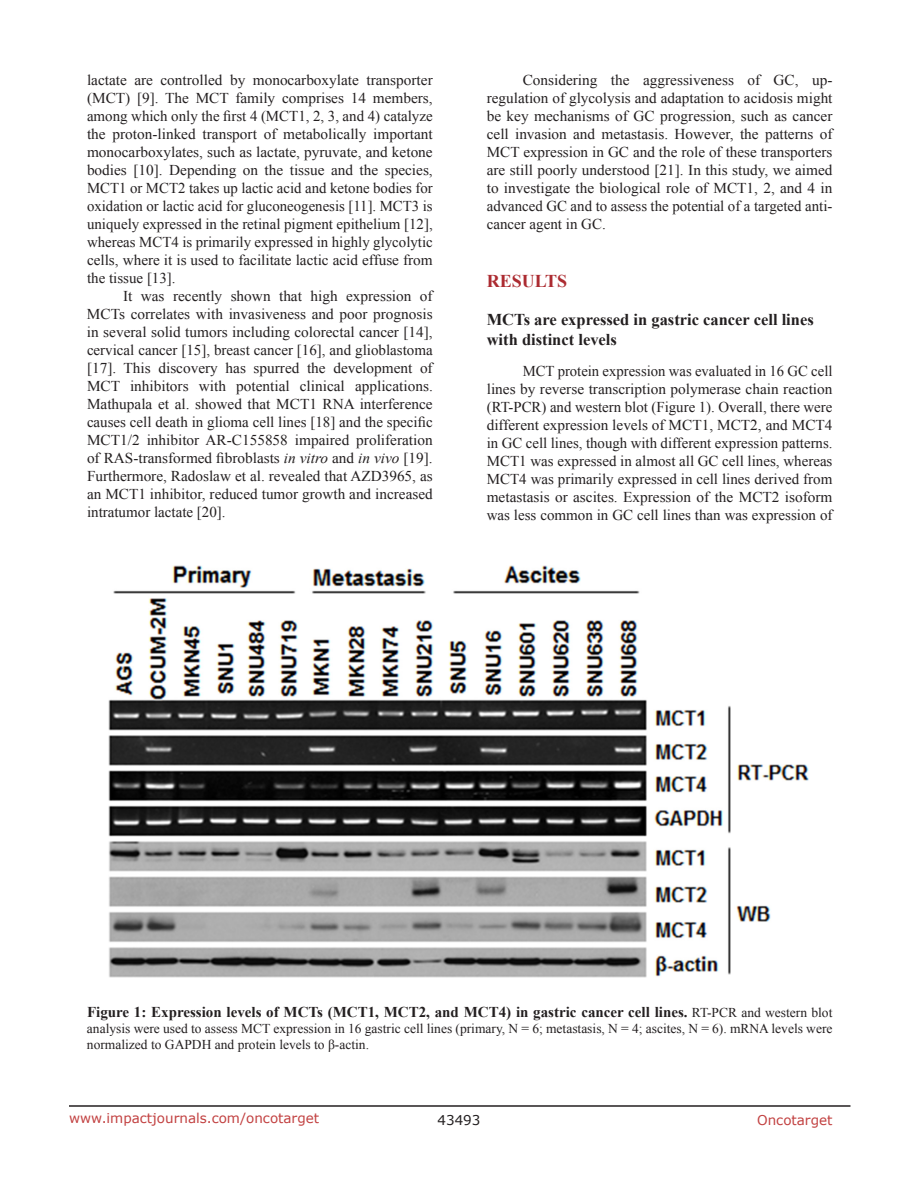
<style>
.page{position:relative;width:918px;height:1188px;background:#fff}
.page>*{position:absolute;margin:0;border:0;box-sizing:border-box;transform-origin:0 0}
.t1{font:700 18px "Times New Roman";color:#ac2b31}
.t2{font:700 16.5px/19.8px "Times New Roman";color:#231f20}
.t3{font:15px/18px "Times New Roman";color:#231f20;text-align:justify}
.t4{font:700 15px "Times New Roman";color:#231f20}
.t5{font:13.5px/16.2px "Times New Roman";color:#231f20}
.t6{font:13.5px "Verdana";color:#c24141}
.t7{font:13.5px "Verdana";color:#231f20}
.s1{font-style:italic}
.s2{font-weight:400;font-size:13.5px}
</style>
<div class="page">
<hr style="left:69px;top:1105px;width:781px;height:2px;background:#231f20">
<img style="left:109px;top:566px;width:700px;height:412px">
<p class="t3" style="left:87px;top:71px;width:347px">lactate are controlled by monocarboxylate transporter (MCT) [9]. The MCT family comprises 14 members, among which only the first 4 (MCT1, 2, 3, and 4) catalyze the proton-linked transport of metabolically important monocarboxylates, such as lactate, pyruvate, and ketone bodies [10]. Depending on the tissue and the species, MCT1 or MCT2 takes up lactic acid and ketone bodies for oxidation or lactic acid for gluconeogenesis [11]. MCT3 is uniquely expressed in the retinal pigment epithelium [12], whereas MCT4 is primarily expressed in highly glycolytic cells, where it is used to facilitate lactic acid effuse from the tissue [13].</p>
<p class="t3" style="left:87px;top:287px;width:347px;text-indent:36px">It was recently shown that high expression of MCTs correlates with invasiveness and poor prognosis in several solid tumors including colorectal cancer [14], cervical cancer [15], breast cancer [16], and glioblastoma [17]. This discovery has spurred the development of MCT inhibitors with potential clinical applications.<br>Mathupala et al. showed that MCT1 RNA interference causes cell death in glioma cell lines [18] and the specific MCT1/2 inhibitor AR-C155858 impaired proliferation of RAS-transformed fibroblasts <span class="s1">in vitro</span> and <span class="s1">in vivo</span> [19].<br>Furthermore, Radoslaw et al. revealed that AZD3965, as an MCT1 inhibitor, reduced tumor growth and increased intratumor lactate [20].</p>
<p class="t3" style="left:487px;top:71px;width:347px;text-indent:36px">Considering the aggressiveness of GC, up&shy;regulation of glycolysis and adaptation to acidosis might be key mechanisms of GC progression, such as cancer cell invasion and metastasis. However, the patterns of MCT expression in GC and the role of these transporters are still poorly understood [21]. In this study, we aimed to investigate the biological role of MCT1, 2, and 4 in advanced GC and to assess the potential of a targeted anti&shy;cancer agent in GC.</p>
<p class="t1" style="left:487px;top:269px;width:82px">RESULTS</p>
<p class="t2" style="left:487px;top:309px;width:329px">MCTs are expressed in gastric cancer cell lines with distinct levels</p>
<p class="t3" style="left:487px;top:362px;width:347px;text-indent:36px">MCT protein expression was evaluated in 16 GC cell lines by reverse transcription polymerase chain reaction (RT-PCR) and western blot (Figure 1). Overall, there were different expression levels of MCT1, MCT2, and MCT4 in GC cell lines, though with different expression patterns.<br>MCT1 was expressed in almost all GC cell lines, whereas MCT4 was primarily expressed in cell lines derived from metastasis or ascites. Expression of the MCT2 isoform was less common in GC cell lines than was expression of</p>
<p class="t4" style="left:87px;top:1002px;width:747px">Figure 1: Expression levels of MCTs (MCT1, MCT2, and MCT4) in gastric cancer cell lines. <span class="s2">RT-PCR and western blot</span></p>
<p class="t5" style="left:87px;top:1020px;width:747px">analysis were used to assess MCT expression in 16 gastric cell lines (primary, N = 6; metastasis, N = 4; ascites, N = 6). mRNA levels were normalized to GAPDH and protein levels to β-actin.</p>
<p class="t6" style="left:69px;top:1109px;width:252px">www.impactjournals.com/oncotarget</p>
<p class="t7" style="left:438px;top:1111px;width:44px">43493</p>
<p class="t6" style="left:757px;top:1111px;width:77px">Oncotarget</p>
</div>
